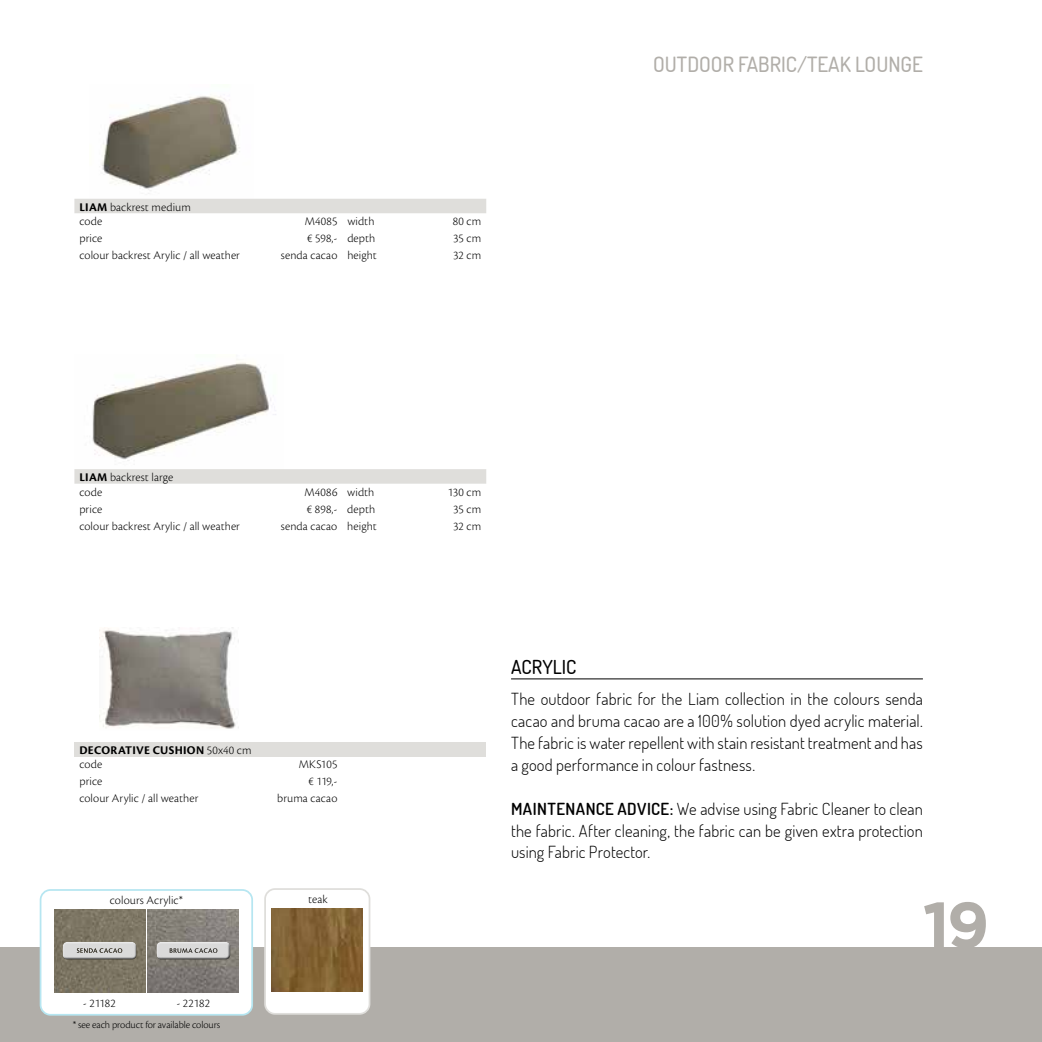
<style>
.page{position:relative;width:1042px;height:1042px;background:#fff}
.page>*{position:absolute;margin:0;border:0;box-sizing:border-box;transform-origin:0 0}
.t1{font:700 64.4px "Gotham";color:#b1aea9}
.t2{font:500 21px "Dosis";color:#b1aea9}
.t3{font:500 19.25px "Dosis";color:#000}
.t4{font:300 16.62px/21.9px "Dosis";letter-spacing:.005em;color:#000;text-align:justify}
.t5{font:300 12.25px/14.5px "Cronos Pro";letter-spacing:.01em;color:#000}
.t6{font:700 12.25px/14.5px "Cronos Pro";letter-spacing:.025em;color:#000}
.t7{font:300 10.5px "Cronos Pro";letter-spacing:-.005em;color:#000}
.s1{font-weight:700}
.s2{font-weight:300}
.s3{font-weight:600}
</style>
<div class="page">
<div style="left:0;top:947px;width:1042px;height:95px;background:#b1aea9"></div>
<img style="left:101px;top:96px;width:139px;height:98px">
<img style="left:92px;top:359px;width:184px;height:102px">
<img style="left:100px;top:627px;width:139px;height:102px">
<div style="left:41px;top:890px;width:211px;height:125px;background:#fff;border-radius:10px"></div>
<div style="left:40px;top:889px;width:213px;height:126px;border:2px solid #b6e6f1;border-radius:10px"></div>
<div style="left:265px;top:889px;width:104px;height:125px;background:#fff;border-radius:10px"></div>
<div style="left:264px;top:888px;width:106px;height:126px;border:2px solid #dfdedb;border-radius:10px"></div>
<img style="left:148px;top:909px;width:91px;height:83px">
<div style="left:156px;top:941px;width:76px;height:17px;background:#87827d"></div>
<div style="left:156px;top:942px;width:77px;height:18px;background:#000;opacity:.75"></div>
<img style="left:54px;top:909px;width:91px;height:83px">
<div style="left:62px;top:941px;width:76px;height:17px;background:#fff;opacity:.75"></div>
<div style="left:62px;top:942px;width:77px;height:18px;background:#000;opacity:.75"></div>
<img style="left:272px;top:908px;width:91px;height:83px">
<div style="left:74px;top:199px;width:412px;height:14px;background:#dfdedb"></div>
<div style="left:74px;top:469px;width:412px;height:15px;background:#dfdedb"></div>
<div style="left:74px;top:742px;width:412px;height:14px;background:#dfdedb"></div>
<hr style="left:511px;top:678px;width:412px;height:1px;background:#000">
<p class="t5" style="left:79px;top:200px;width:113px"><span class="s1">LIAM</span> backrest medium code</p>
<p class="t5" style="left:305px;top:214px;width:71px">M4085 width</p>
<p class="t5" style="left:453px;top:214px;width:30px">80 cm</p>
<p class="t5" style="left:79px;top:231px;width:24px">price</p>
<p class="t5" style="left:307px;top:231px;width:70px">€ 598,- depth</p>
<p class="t5" style="left:453px;top:231px;width:30px">35 cm</p>
<p class="t5" style="left:79px;top:248px;width:162px">colour backrest Arylic / all weather</p>
<p class="t5" style="left:281px;top:248px;width:97px">senda cacao height</p>
<p class="t5" style="left:453px;top:248px;width:30px">32 cm</p>
<p class="t2" style="left:653px;top:51px;width:271px">OUTDOOR FABRIC/TEAK LOUNGE</p>
<p class="t5" style="left:79px;top:470px;width:95px"><span class="s1">LIAM</span> backrest large code</p>
<p class="t5" style="left:304px;top:484px;width:72px">M4086 width</p>
<p class="t5" style="left:448px;top:484px;width:35px">130 cm</p>
<p class="t5" style="left:79px;top:501px;width:24px">price</p>
<p class="t5" style="left:307px;top:501px;width:70px">€ 898,- depth</p>
<p class="t5" style="left:453px;top:501px;width:30px">35 cm</p>
<p class="t5" style="left:79px;top:518px;width:162px">colour backrest Arylic / all weather</p>
<p class="t5" style="left:281px;top:518px;width:97px">senda cacao height</p>
<p class="t5" style="left:453px;top:518px;width:30px">32 cm</p>
<p class="t6" style="left:79px;top:743px;width:174px">DECORATIVE CUSHION <span class="s2">50x40 cm code</span></p>
<p class="t5" style="left:299px;top:757px;width:40px">MKS105</p>
<p class="t5" style="left:79px;top:774px;width:24px">price</p>
<p class="t5" style="left:308px;top:774px;width:30px">€ 119,-</p>
<p class="t5" style="left:79px;top:791px;width:120px">colour Arylic / all weather</p>
<p class="t5" style="left:277px;top:791px;width:62px">bruma cacao</p>
<p class="t5" style="left:110px;top:892px;width:75px">colours Acrylic*</p>
<p class="t5" style="left:308px;top:892px;width:21px">teak</p>
<p class="t5" style="left:83px;top:996px;width:34px">- 21182</p>
<p class="t5" style="left:177px;top:996px;width:35px">- 22182</p>
<p class="t7" style="left:73px;top:1018px;width:149px">* see each product for available colours</p>
<p class="t3" style="left:511px;top:654px;width:67px">ACRYLIC</p>
<p class="t4" style="left:511px;top:688px;width:413px">The outdoor fabric for the Liam collection in the colours senda cacao and bruma cacao are a 100% solution dyed acrylic material.<br>The fabric is water repellent with stain resistant treatment and has a good performance in colour fastness.</p>
<p class="t4" style="left:511px;top:797px;width:413px"><span class="s3">MAINTENANCE ADVICE:</span> We advise using Fabric Cleaner to clean the fabric. After cleaning, the fabric can be given extra protection using Fabric Protector.</p>
<h1 class="t1" style="left:922px;top:882px;width:68px">19</h1>
</div>
